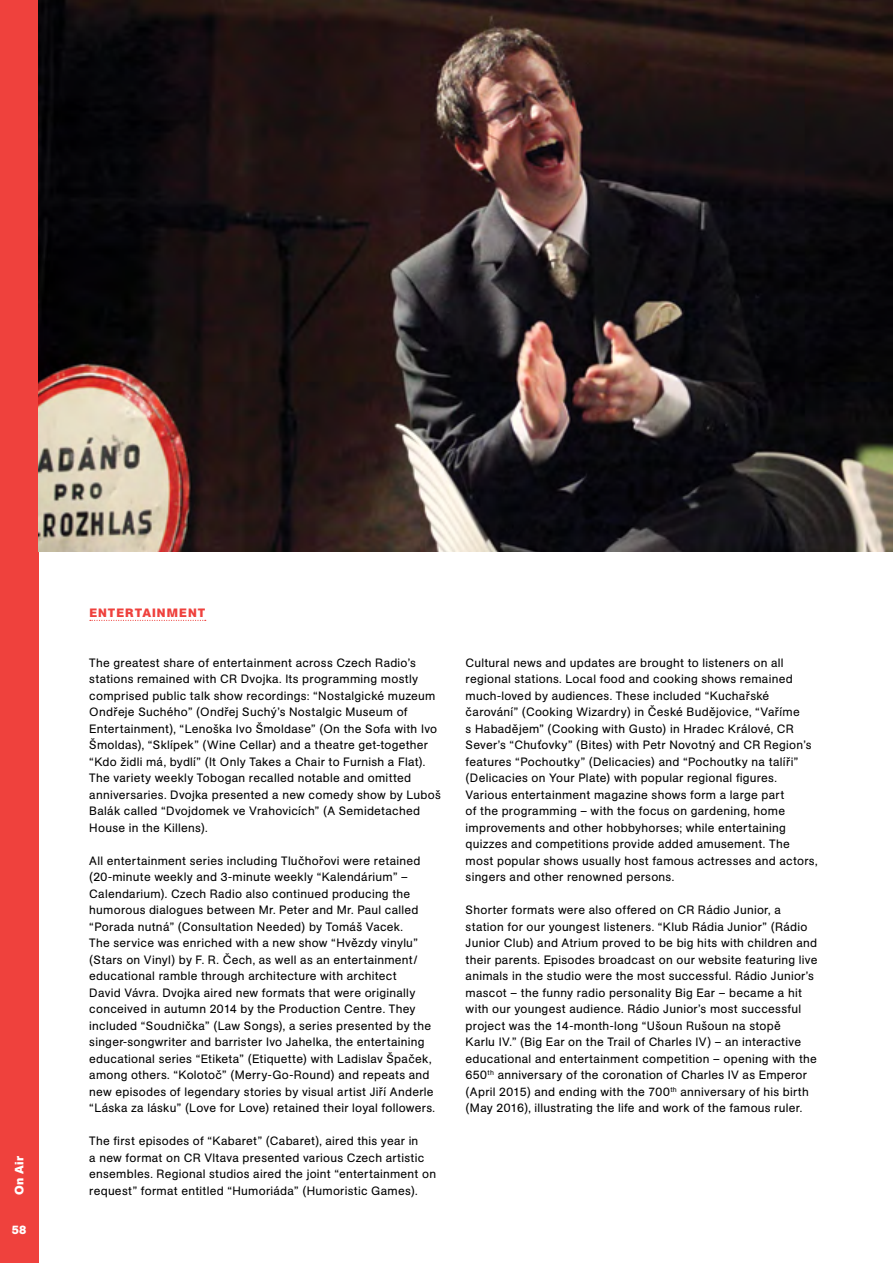
<style>
.page{position:relative;width:893px;height:1263px;background:#fff}
.page>*{position:absolute;margin:0;border:0;box-sizing:border-box;transform-origin:0 0}
.t1{font:12px/16.5px "AG Book Pro";letter-spacing:.02em;color:#000}
.t2{font:700 12px "AG Book Pro";letter-spacing:.09em;color:#ef413d}
.t3{font:700 12px "AG Book Pro";letter-spacing:.025em;color:#fff}
</style>
<div class="page">
<div style="left:0;top:0;width:38px;height:1263px;background:#ef413d"></div>
<svg style="left:90px;top:620px;width:116px;height:1px"></svg>
<img style="left:38px;top:0;width:855px;height:551px">
<p class="t3" style="left:12px;top:1195px;width:40px;rotate:-90deg">On Air</p>
<p class="t3" style="left:12px;top:1222px;width:16px">58</p>
<p class="t2" style="left:89px;top:605px;width:117px">ENTERTAINMENT</p>
<p class="t1" style="left:89px;top:654px;width:353px">The greatest share of entertainment across Czech Radio’s stations remained with CR Dvojka. Its programming mostly comprised public talk show recordings: “Nostalgické muzeum Ondřeje Suchého” (Ondřej Suchý’s Nostalgic Museum of Entertainment), “Lenoška Ivo Šmoldase” (On the Sofa with Ivo Šmoldas), “Sklípek” (Wine Cellar) and a theatre get-together “Kdo židli má, bydlí” (It Only Takes a Chair to Furnish a Flat).<br>The variety weekly Tobogan recalled notable and omitted anniversaries. Dvojka presented a new comedy show by Luboš Balák called “Dvojdomek ve Vrahovicích” (A Semidetached House in the Killens).</p>
<p class="t1" style="left:89px;top:852px;width:347px">All entertainment series including Tlučhořovi were retained (20-minute weekly and 3-minute weekly “Kalendárium” – Calendarium). Czech Radio also continued producing the humorous dialogues between Mr. Peter and Mr. Paul called “Porada nutná” (Consultation Needed) by Tomáš Vacek.<br>The service was enriched with a new show “Hvězdy vinylu” (Stars on Vinyl) by F. R. Čech, as well as an entertainment/ educational ramble through architecture with architect<br>David Vávra. Dvojka aired new formats that were originally conceived in autumn 2014 by the Production Centre. They included “Soudnička” (Law Songs), a series presented by the singer-songwriter and barrister Ivo Jahelka, the entertaining educational series “Etiketa” (Etiquette) with Ladislav Špaček, among others. “Kolotoč” (Merry-Go-Round) and repeats and new episodes of legendary stories by visual artist Jiří Anderle “Láska za lásku” (Love for Love) retained their loyal followers.</p>
<p class="t1" style="left:89px;top:1133px;width:348px">The first episodes of “Kabaret” (Cabaret), aired this year in<br>a new format on CR Vltava presented various Czech artistic ensembles. Regional studios aired the joint “entertainment on request” format entitled “Humoriáda” (Humoristic Games).</p>
<p class="t1" style="left:466px;top:654px;width:354px">Cultural news and updates are brought to listeners on all regional stations. Local food and cooking shows remained much-loved by audiences. These included “Kuchařské čarování” (Cooking Wizardry) in České Budějovice, “Vaříme<br>s Habadějem” (Cooking with Gusto) in Hradec Králové, CR Sever’s “Chuťovky” (Bites) with Petr Novotný and CR Region’s features “Pochoutky” (Delicacies) and “Pochoutky na talíři” (Delicacies on Your Plate) with popular regional figures.<br>Various entertainment magazine shows form a large part<br>of the programming – with the focus on gardening, home improvements and other hobbyhorses; while entertaining quizzes and competitions provide added amusement. The most popular shows usually host famous actresses and actors, singers and other renowned persons.</p>
<p class="t1" style="left:466px;top:902px;width:353px">Shorter formats were also offered on CR Rádio Junior, a station for our youngest listeners. “Klub Rádia Junior” (Rádio Junior Club) and Atrium proved to be big hits with children and their parents. Episodes broadcast on our website featuring live animals in the studio were the most successful. Rádio Junior’s mascot – the funny radio personality Big Ear – became a hit with our youngest audience. Rádio Junior’s most successful project was the 14-month-long “Ušoun Rušoun na stopě<br>Karlu IV.” (Big Ear on the Trail of Charles IV) – an interactive educational and entertainment competition – opening with the 650<sup>th</sup> anniversary of the coronation of Charles IV as Emperor (April 2015) and ending with the 700<sup>th</sup> anniversary of his birth (May 2016), illustrating the life and work of the famous ruler.</p>
</div>
